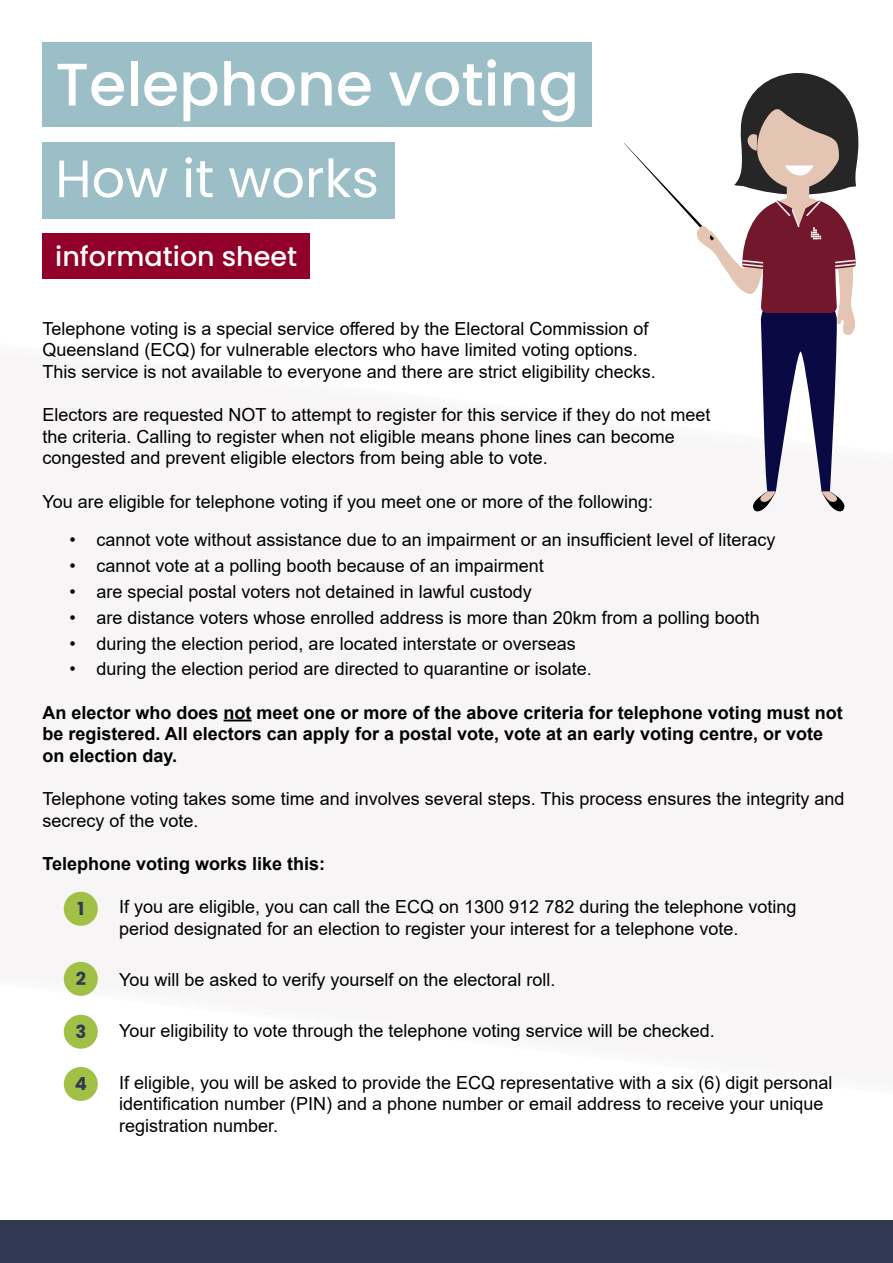
<style>
.page{position:relative;width:893px;height:1263px;background:#fff}
.page>*{position:absolute;margin:0;border:0;box-sizing:border-box;transform-origin:0 0}
.t1{font:500 60px "Poppins";color:#fff}
.t2{font:52.5px "Poppins";color:#fff}
.t3{font:500 27px "Poppins";color:#fff}
.t4{font:18px/21.6px "Arial";color:#000}
.t5{font:700 18px/21.6px "Arial";color:#000}
.t6{font:700 18px "Poppins";color:#313851}
</style>
<div class="page">
<svg style="left:624px;top:73px;width:235px;height:439px"></svg>
<div style="left:43px;top:43px;width:549px;height:84px;background:#9cbec7"></div>
<div style="left:43px;top:142px;width:352px;height:76px;background:#9cbec7"></div>
<div style="left:43px;top:234px;width:267px;height:45px;background:#910028"></div>
<div style="left:0;top:1220px;width:893px;height:43px;background:#313851"></div>
<hr style="left:224px;top:719px;width:28px;height:2px;background:#000">
<div style="left:64px;top:892px;width:34px;height:34px;background:#a1c146;border-radius:50%"></div>
<div style="left:64px;top:962px;width:34px;height:34px;background:#a1c146;border-radius:50%"></div>
<div style="left:64px;top:1015px;width:34px;height:34px;background:#a1c146;border-radius:50%"></div>
<div style="left:64px;top:1067px;width:34px;height:34px;background:#a1c146;border-radius:50%"></div>
<h1 class="t1" style="left:55px;top:50px;width:525px">Telephone voting</h1>
<h2 class="t2" style="left:55px;top:148px;width:325px">How it works</h2>
<h3 class="t3" style="left:55px;top:241px;width:243px">information sheet</h3>
<p class="t4" style="left:43px;top:317px;width:615px">Telephone voting is a special service offered by the Electoral Commission of<br>Queensland (ECQ) for vulnerable electors who have limited voting options.<br>This service is not available to everyone and there are strict eligibility checks.</p>
<p class="t4" style="left:43px;top:404px;width:669px">Electors are requested NOT to attempt to register for this service if they do not meet the criteria. Calling to register when not eligible means phone lines can become congested and prevent eligible electors from being able to vote.</p>
<p class="t4" style="left:43px;top:490px;width:612px">You are eligible for telephone voting if you meet one or more of the following:</p>
<p class="t4" style="left:70px;top:529px;width:707px">• cannot vote without assistance due to an impairment or an insufficient level of literacy</p>
<p class="t4" style="left:70px;top:555px;width:476px">• cannot vote at a polling booth because of an impairment</p>
<p class="t4" style="left:70px;top:581px;width:464px">• are special postal voters not detained in lawful custody</p>
<p class="t4" style="left:70px;top:606px;width:692px">• are distance voters whose enrolled address is more than 20km from a polling booth</p>
<p class="t4" style="left:70px;top:632px;width:508px">• during the election period, are located interstate or overseas</p>
<p class="t4" style="left:70px;top:658px;width:524px">• during the election period are directed to quarantine or isolate.</p>
<p class="t5" style="left:43px;top:702px;width:802px">An elector who does not meet one or more of the above criteria for telephone voting must not be registered. All electors can apply for a postal vote, vote at an early voting centre, or vote on election day.</p>
<p class="t4" style="left:43px;top:788px;width:804px">Telephone voting takes some time and involves several steps. This process ensures the integrity and secrecy of the vote.</p>
<p class="t5" style="left:43px;top:853px;width:284px">Telephone voting works like this:</p>
<p class="t4" style="left:119px;top:896px;width:679px">If you are eligible, you can call the ECQ on 1300 912 782 during the telephone voting period designated for an election to register your interest for a telephone vote.</p>
<p class="t4" style="left:119px;top:969px;width:438px">You will be asked to verify yourself on the electoral roll.</p>
<p class="t4" style="left:119px;top:1020px;width:597px">Your eligibility to vote through the telephone voting service will be checked.</p>
<p class="t4" style="left:119px;top:1071px;width:715px">If eligible, you will be asked to provide the ECQ representative with a six (6) digit personal identification number (PIN) and a phone number or email address to receive your unique registration number.</p>
<p class="t6" style="left:77px;top:898px;width:8px">1</p>
<p class="t6" style="left:76px;top:968px;width:12px">2</p>
<p class="t6" style="left:75px;top:1021px;width:12px">3</p>
<p class="t6" style="left:75px;top:1073px;width:14px">4</p>
</div>
